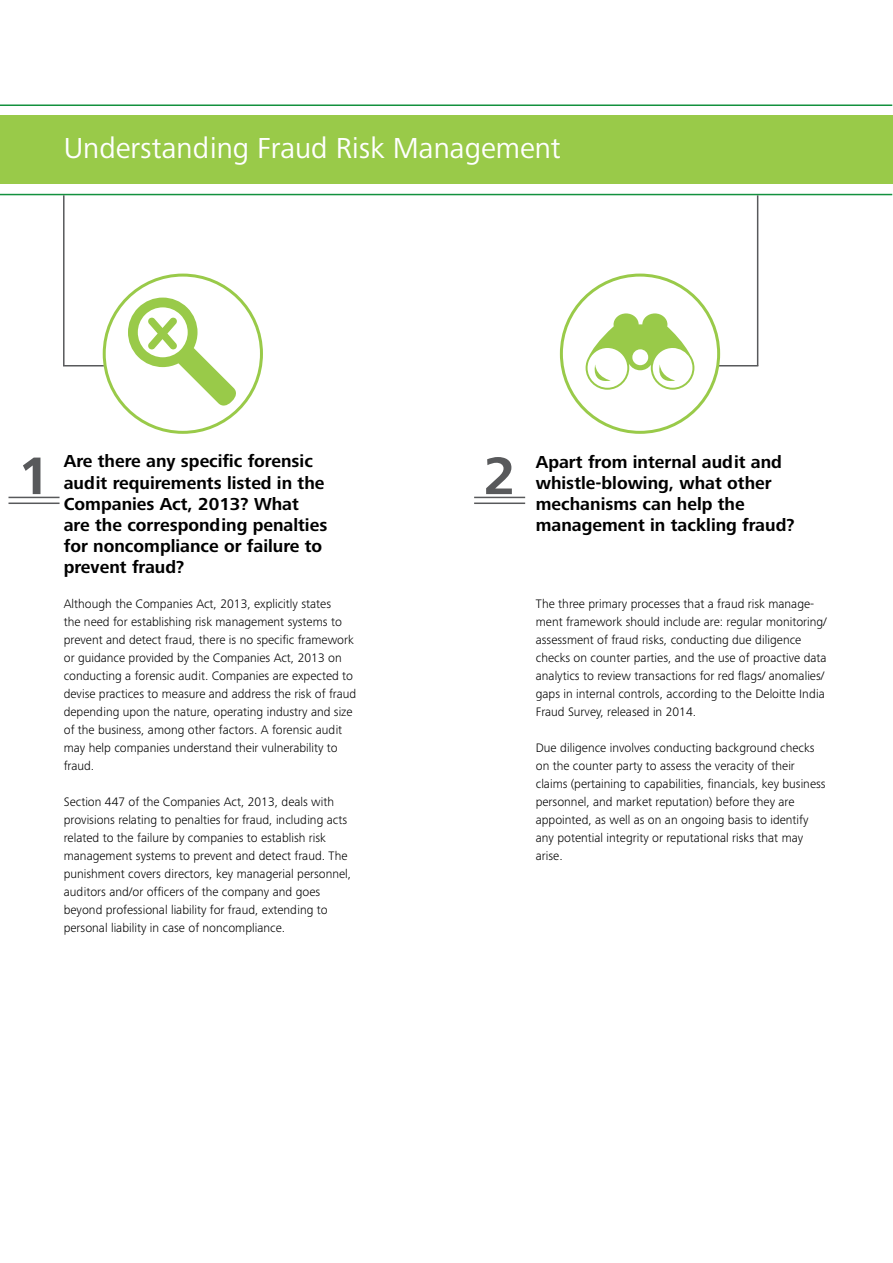
<style>
.page{position:relative;width:893px;height:1263px;background:#fff}
.page>*{position:absolute;margin:0;border:0;box-sizing:border-box;transform-origin:0 0}
.t1{font:700 54.75px "Frutiger Next Pro";color:#58595b}
.t2{font:30px "Frutiger Next Pro";color:#fff}
.t3{font:700 18px/21px "Frutiger Next Pro";color:#000}
.t4{font:300 12.75px/18px "Frutiger Next Pro";color:#000}
</style>
<div class="page">
<hr style="left:719px;top:365px;width:39px;height:1px;background:#58595b">
<hr style="left:63px;top:365px;width:41px;height:1px;background:#58595b">
<div style="left:103px;top:274px;width:160px;height:160px;border:3px solid #99ca49;border-radius:50%"></div>
<div style="left:560px;top:274px;width:160px;height:160px;border:3px solid #99ca49;border-radius:50%"></div>
<svg style="left:128px;top:298px;width:110px;height:108px"></svg>
<svg style="left:586px;top:313px;width:108px;height:77px"></svg>
<div style="left:0;top:116px;width:893px;height:68px;background:#99ca49"></div>
<hr style="left:0;top:104px;width:892px;height:2px;background:#13913e">
<hr style="left:0;top:194px;width:892px;height:1px;background:#13913e">
<hr style="left:63px;top:195px;width:2px;height:171px;background:#58595b">
<hr style="left:757px;top:195px;width:1px;height:171px;background:#58595b">
<hr style="left:9px;top:497px;width:51px;height:1px;background:#58595b">
<hr style="left:474px;top:497px;width:51px;height:1px;background:#58595b">
<hr style="left:9px;top:502px;width:51px;height:2px;background:#58595b">
<hr style="left:474px;top:502px;width:51px;height:2px;background:#58595b">
<h2 class="t2" style="left:64px;top:131px;width:498px">Understanding Fraud Risk Management</h2>
<h3 class="t3" style="left:64px;top:451px;width:265px">Are there any specific forensic audit requirements listed in the<br>Companies Act, 2013? What are the corresponding penalties for noncompliance or failure to prevent fraud?</h3>
<p class="t4" style="left:64px;top:594px;width:294px">Although the Companies Act, 2013, explicitly states<br>the need for establishing risk management systems to prevent and detect fraud, there is no specific framework or guidance provided by the Companies Act, 2013 on conducting a forensic audit. Companies are expected to devise practices to measure and address the risk of fraud depending upon the nature, operating industry and size of the business, among other factors. A forensic audit may help companies understand their vulnerability to fraud.</p>
<p class="t4" style="left:64px;top:792px;width:289px">Section 447 of the Companies Act, 2013, deals with provisions relating to penalties for fraud, including acts related to the failure by companies to establish risk management systems to prevent and detect fraud. The punishment covers directors, key managerial personnel, auditors and/or officers of the company and goes beyond professional liability for fraud, extending to personal liability in case of noncompliance.</p>
<h1 class="t1" style="left:18px;top:444px;width:34px">1</h1>
<h1 class="t1" style="left:484px;top:444px;width:34px">2</h1>
<h3 class="t3" style="left:536px;top:451px;width:260px">Apart from internal audit and whistle-blowing, what other mechanisms can help the management in tackling fraud?</h3>
<p class="t4" style="left:536px;top:594px;width:293px">The three primary processes that a fraud risk manage&shy;ment framework should include are: regular monitoring/ assessment of fraud risks, conducting due diligence checks on counter parties, and the use of proactive data analytics to review transactions for red flags/ anomalies/ gaps in internal controls, according to the Deloitte India Fraud Survey, released in 2014.</p>
<p class="t4" style="left:536px;top:738px;width:291px">Due diligence involves conducting background checks on the counter party to assess the veracity of their claims (pertaining to capabilities, financials, key business personnel, and market reputation) before they are appointed, as well as on an ongoing basis to identify any potential integrity or reputational risks that may arise.</p>
</div>
